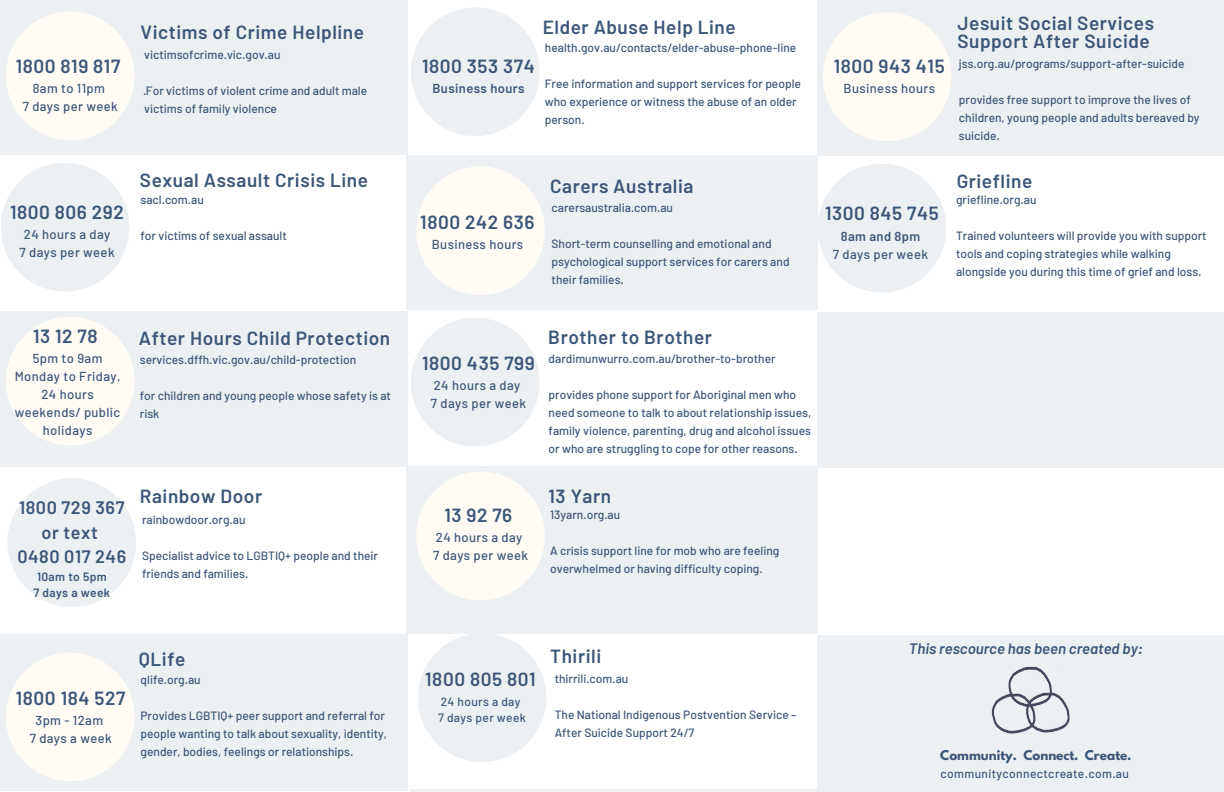
<style>
.page{position:relative;width:1224px;height:792px;background:#fff}
.page>*{position:absolute;margin:0;border:0;box-sizing:border-box;transform-origin:0 0}
.t1{font:600 19px/18px "Barlow";letter-spacing:.03em;color:#3c5679}
.t2{font:600 18px/24.8px "Barlow";letter-spacing:.03em;color:#3c5679;text-align:center}
.t3{font:italic 600 15.1px "Barlow";color:#3c5679}
.t4{font:500 13px/18px "Barlow";letter-spacing:.03em;color:#3c5679;text-align:center}
.t5{font:600 13px "Barlow";letter-spacing:.03em;color:#3c5679}
.t6{font:500 12px/18px "Barlow";color:#3c5679}
.t7{font:500 12px "Barlow";letter-spacing:.03em;color:#3c5679}
.t8{font:700 12px "League Spartan";color:#3c5679}
.t9{font:600 12px "Barlow";letter-spacing:.03em;color:#3c5679}
</style>
<div class="page">
<div style="left:1px;top:163px;width:128px;height:129px;background:#ecf0f3;border-radius:50%"></div>
<div style="left:0;top:0;width:408px;height:155px;background:#ecf0f3"></div>
<div style="left:6px;top:11px;width:129px;height:129px;background:#fffbf5;border-radius:50%"></div>
<div style="left:0;top:311px;width:408px;height:155px;background:#ecf0f3"></div>
<div style="left:6px;top:317px;width:129px;height:128px;background:#fffbf5;border-radius:50%"></div>
<div style="left:7px;top:478px;width:129px;height:129px;background:#ecf0f3;border-radius:50%"></div>
<div style="left:0;top:634px;width:408px;height:157px;background:#ecf0f3"></div>
<div style="left:6px;top:653px;width:129px;height:128px;background:#fffbf5;border-radius:50%"></div>
<div style="left:411px;top:318px;width:129px;height:129px;background:#ecf0f3;border-radius:50%"></div>
<div style="left:406px;top:155px;width:412px;height:155px;background:#ecf0f3"></div>
<div style="left:416px;top:166px;width:129px;height:129px;background:#fffbf5;border-radius:50%"></div>
<div style="left:406px;top:466px;width:412px;height:167px;background:#ecf0f3"></div>
<div style="left:416px;top:472px;width:129px;height:128px;background:#fffbf5;border-radius:50%"></div>
<div style="left:418px;top:633px;width:128px;height:129px;background:#ecf0f3;border-radius:50%"></div>
<hr style="left:410px;top:789px;width:408px;height:3px;background:#ecf0f3">
<div style="left:411px;top:7px;width:129px;height:129px;background:#ecf0f3;border-radius:50%"></div>
<div style="left:818px;top:164px;width:128px;height:129px;background:#ecf0f3;border-radius:50%"></div>
<div style="left:817px;top:0;width:407px;height:156px;background:#ecf0f3"></div>
<div style="left:823px;top:12px;width:128px;height:129px;background:#fffbf5;border-radius:50%"></div>
<div style="left:817px;top:312px;width:407px;height:155px;background:#ecf0f3"></div>
<div style="left:817px;top:635px;width:407px;height:157px;background:#ecf0f3"></div>
<img style="left:991px;top:667px;width:79px;height:67px">
<p class="t1" style="left:16px;top:56px;width:106px">1800 819 817</p>
<p class="t4" style="left:33px;top:79px;width:74px">8am to 11pm</p>
<p class="t4" style="left:23px;top:97px;width:97px">7 days per week</p>
<p class="t1" style="left:141px;top:22px;width:225px">Victims of Crime Helpline</p>
<p class="t6" style="left:144px;top:45px;width:138px">victimsofcrime.vic.gov.au</p>
<p class="t6" style="left:144px;top:81px;width:225px">·For victims of violent crime and adult male victims of family violence</p>
<p class="t1" style="left:10px;top:202px;width:115px">1800 806 292</p>
<p class="t4" style="left:24px;top:225px;width:88px">24 hours a day</p>
<p class="t4" style="left:20px;top:243px;width:97px">7 days per week</p>
<p class="t1" style="left:140px;top:171px;width:230px">Sexual Assault Crisis Line</p>
<p class="t6" style="left:141px;top:190px;width:65px">sacl.com.au</p>
<p class="t6" style="left:141px;top:226px;width:148px">for victims of sexual assault</p>
<p class="t1" style="left:33px;top:326px;width:66px">13 12 78</p>
<p class="t4" style="left:15px;top:349px;width:107px">5pm to 9am<br>Monday to Friday,<br>24 hours weekends/ public holidays</p>
<p class="t1" style="left:139px;top:329px;width:253px">After Hours Child Protection</p>
<p class="t6" style="left:140px;top:350px;width:218px">services.dffh.vic.gov.au/child-protection</p>
<p class="t6" style="left:140px;top:386px;width:253px">for children and young people whose safety is at risk</p>
<p class="t2" style="left:19px;top:494px;width:107px">1800 729 367 or text</p>
<p class="t2" style="left:17px;top:544px;width:110px">0480 017 246</p>
<p class="t9" style="left:37px;top:569px;width:71px">10am to 5pm</p>
<p class="t9" style="left:34px;top:585px;width:78px">7 days a week</p>
<p class="t1" style="left:140px;top:487px;width:124px">Rainbow Door</p>
<p class="t6" style="left:142px;top:510px;width:105px">rainbowdoor.org.au</p>
<p class="t6" style="left:142px;top:546px;width:238px">Specialist advice to LGBTIQ+ people and their friends and families.</p>
<p class="t1" style="left:16px;top:688px;width:111px">1800 184 527</p>
<p class="t4" style="left:35px;top:711px;width:69px">3pm - 12am</p>
<p class="t4" style="left:30px;top:729px;width:84px">7 days a week</p>
<p class="t1" style="left:139px;top:650px;width:48px">QLife</p>
<p class="t6" style="left:141px;top:670px;width:62px">qlife.org.au</p>
<p class="t6" style="left:141px;top:706px;width:248px">Provides LGBTIQ+ peer support and referral for people wanting to talk about sexuality, identity, gender, bodies, feelings or relationships.</p>
<p class="t1" style="left:422px;top:56px;width:114px">1800 353 374</p>
<p class="t5" style="left:432px;top:80px;width:94px">Business hours</p>
<p class="t1" style="left:543px;top:17px;width:195px">Elder Abuse Help Line</p>
<p class="t6" style="left:545px;top:38px;width:253px">health.gov.au/contacts/elder-abuse-phone-line</p>
<p class="t6" style="left:545px;top:74px;width:258px">Free information and support services for people who experience or witness the abuse of an older person.</p>
<p class="t1" style="left:420px;top:212px;width:116px">1800 242 636</p>
<p class="t4" style="left:432px;top:235px;width:93px">Business hours</p>
<p class="t1" style="left:550px;top:177px;width:145px">Carers Australia</p>
<p class="t6" style="left:552px;top:199px;width:123px">carersaustralia.com.au</p>
<p class="t6" style="left:552px;top:235px;width:239px">Short-term counselling and emotional and psychological support services for carers and their families.</p>
<p class="t1" style="left:834px;top:56px;width:112px">1800 943 415</p>
<p class="t4" style="left:844px;top:79px;width:93px">Business hours</p>
<p class="t1" style="left:957px;top:13px;width:198px">Jesuit Social Services<br>Support After Suicide</p>
<p class="t6" style="left:959px;top:54px;width:227px">jss.org.au/programs/support-after-suicide</p>
<p class="t6" style="left:959px;top:90px;width:242px">provides free support to improve the lives of children, young people and adults bereaved by suicide.</p>
<p class="t1" style="left:825px;top:204px;width:115px">1300 845 745</p>
<p class="t5" style="left:841px;top:228px;width:81px">8am and 8pm</p>
<p class="t4" style="left:833px;top:245px;width:97px">7 days per week</p>
<p class="t1" style="left:957px;top:172px;width:77px">Griefline</p>
<p class="t6" style="left:956px;top:190px;width:82px">griefline.org.au</p>
<p class="t6" style="left:956px;top:226px;width:252px">Trained volunteers will provide you with support tools and coping strategies while walking alongside you during this time of grief and loss.</p>
<p class="t1" style="left:422px;top:354px;width:114px">1800 435 799</p>
<p class="t4" style="left:434px;top:376px;width:88px">24 hours a day</p>
<p class="t4" style="left:431px;top:394px;width:97px">7 days per week</p>
<p class="t1" style="left:444px;top:505px;width:69px">13 92 76</p>
<p class="t4" style="left:436px;top:528px;width:88px">24 hours a day</p>
<p class="t4" style="left:433px;top:546px;width:97px">7 days per week</p>
<p class="t1" style="left:548px;top:328px;width:165px">Brother to Brother</p>
<p class="t6" style="left:549px;top:349px;width:229px">dardimunwurro.com.au/brother-to-brother</p>
<p class="t6" style="left:549px;top:385px;width:264px">provides phone support for Aboriginal men who need someone to talk to about relationship issues, family violence, parenting, drug and alcohol issues or who are struggling to cope for other reasons.</p>
<p class="t1" style="left:549px;top:487px;width:64px">13 Yarn</p>
<p class="t6" style="left:550px;top:505px;width:72px">13yarn.org.au</p>
<p class="t6" style="left:550px;top:541px;width:231px">A crisis support line for mob who are feeling overwhelmed or having difficulty coping.</p>
<p class="t1" style="left:425px;top:669px;width:112px">1800 805 801</p>
<p class="t7" style="left:441px;top:694px;width:81px">24 hours a day</p>
<p class="t7" style="left:438px;top:710px;width:89px">7 days per week</p>
<p class="t1" style="left:550px;top:647px;width:53px">Thirili</p>
<p class="t6" style="left:555px;top:669px;width:75px">thirrili.com.au</p>
<p class="t6" style="left:555px;top:705px;width:244px">The National Indigenous Postvention Service –<br>After Suicide Support 24/7</p>
<p class="t3" style="left:909px;top:639px;width:236px">This rescource has been created by:</p>
<p class="t8" style="left:940px;top:750px;width:193px">Community. Connect. Create.</p>
<p class="t7" style="left:940px;top:766px;width:190px">communityconnectcreate.com.au</p>
</div>
